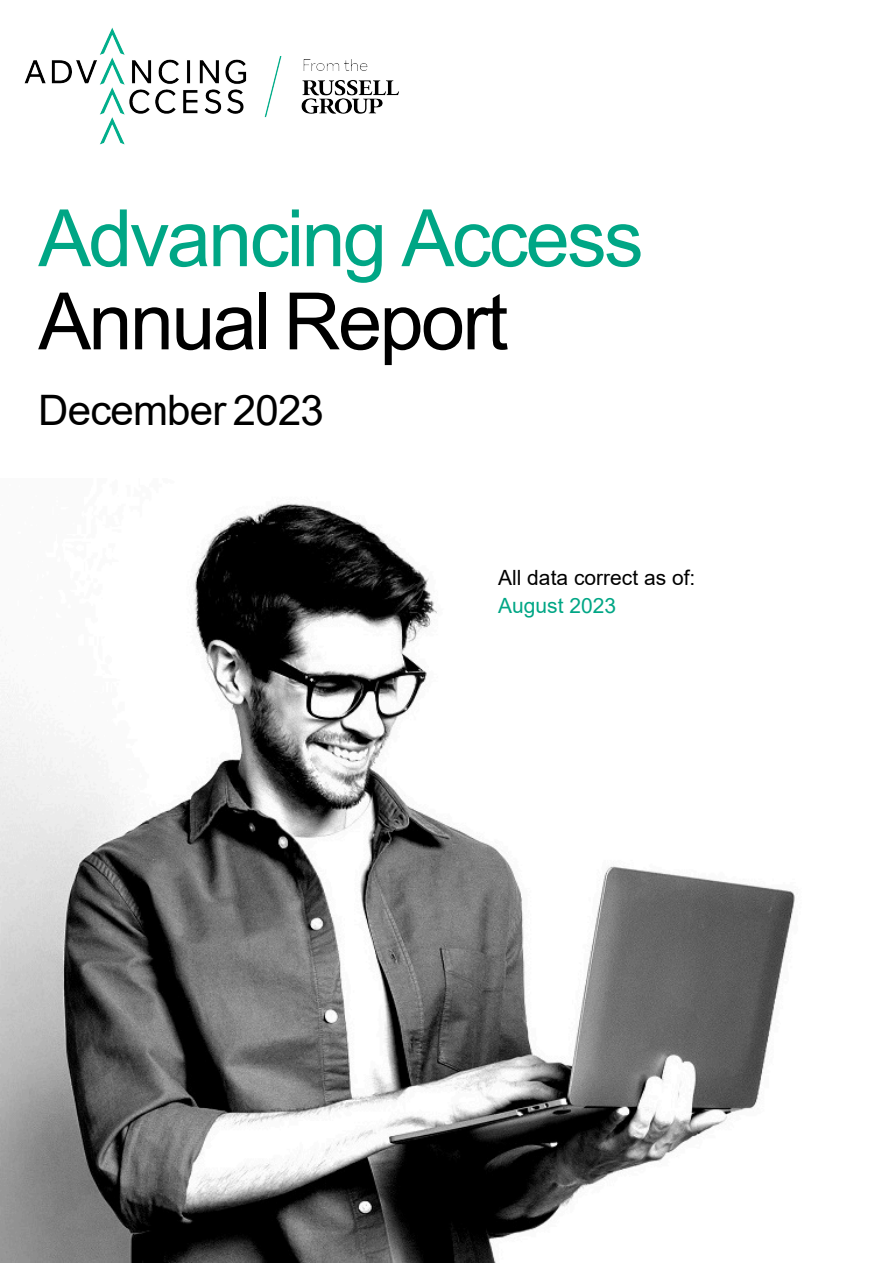
<style>
.page{position:relative;width:893px;height:1263px;background:#fff}
.page>*{position:absolute;margin:0;border:0;box-sizing:border-box;transform-origin:0 0}
.t1{font:79.2px "Arial";letter-spacing:-.035em;color:#00a685}
.t2{font:79.2px "Arial";letter-spacing:-.035em;color:#000}
.t3{font:42px "Arial";letter-spacing:-.02em;color:#000}
.t4{font:21px "Arial";color:#000}
.t5{font:21px "Arial";color:#00a685}
</style>
<div class="page">
<img style="left:0;top:503px;width:795px;height:760px">
<img style="left:24px;top:27px;width:375px;height:118px">
<h1 class="t1" style="left:38px;top:208px;width:607px">Advancing Access</h1>
<h1 class="t2" style="left:38px;top:292px;width:471px">Annual Report</h1>
<h2 class="t3" style="left:38px;top:395px;width:287px">December 2023</h2>
<p class="t4" style="left:498px;top:570px;width:199px">All data correct as of:</p>
<p class="t5" style="left:498px;top:598px;width:119px">August 2023</p>
</div>
